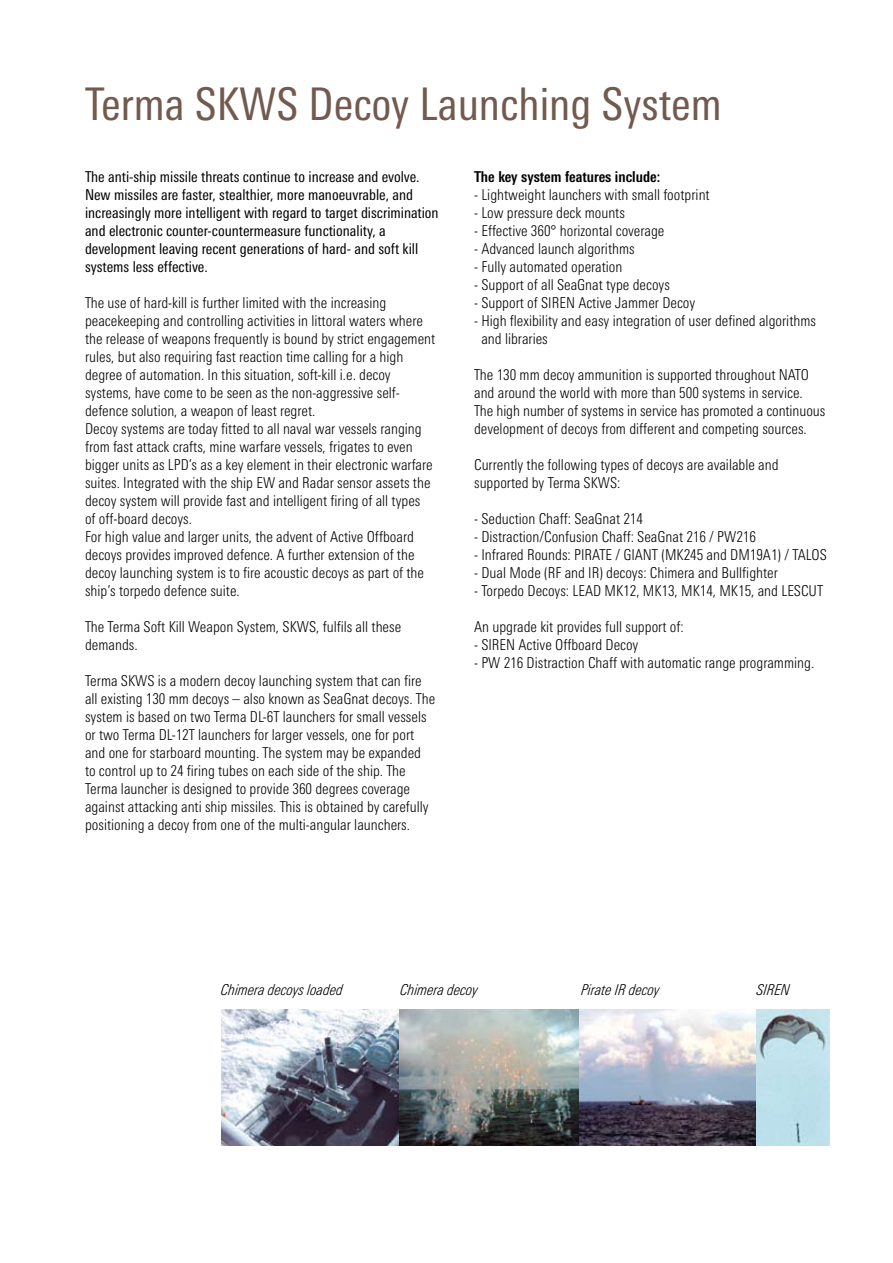
<style>
.page{position:relative;width:893px;height:1263px;background:#fff}
.page>*{position:absolute;margin:0;border:0;box-sizing:border-box;transform-origin:0 0}
.t1{font:condensed 45px "Linotype Univers";color:#725a4f}
.t2{font:300 condensed 15px/18px "Linotype Univers";color:#000}
.t3{font:condensed 15px/18px "Linotype Univers";color:#000}
.t4{font:italic 300 condensed 15px "Linotype Univers";color:#000}
.t5{font:700 condensed 15px "Linotype Univers";color:#000}
</style>
<div class="page">
<img style="left:221px;top:1009px;width:179px;height:137px">
<svg style="left:578px;top:1009px;width:179px;height:137px"></svg>
<img style="left:400px;top:1009px;width:178px;height:137px">
<svg style="left:757px;top:1009px;width:72px;height:137px;fill:#bde0eb"></svg>
<h1 class="t1" style="left:85px;top:78px;width:638px">Terma SKWS Decoy Launching System</h1>
<p class="t3" style="left:85px;top:167px;width:355px">The anti-ship missile threats continue to increase and evolve.<br>New missiles are faster, stealthier, more manoeuvrable, and increasingly more intelligent with regard to target discrimination and electronic counter-countermeasure functionality, a development leaving recent generations of hard- and soft kill systems less effective.</p>
<p class="t2" style="left:85px;top:294px;width:352px">The use of hard-kill is further limited with the increasing peacekeeping and controlling activities in littoral waters where the release of weapons frequently is bound by strict engagement rules, but also requiring fast reaction time calling for a high degree of automation. In this situation, soft-kill i.e. decoy systems, have come to be seen as the non-aggressive self&shy;defence solution, a weapon of least regret.<br>Decoy systems are today fitted to all naval war vessels ranging from fast attack crafts, mine warfare vessels, frigates to even bigger units as LPD’s as a key element in their electronic warfare suites. Integrated with the ship EW and Radar sensor assets the decoy system will provide fast and intelligent firing of all types<br>of off-board decoys.<br>For high value and larger units, the advent of Active Offboard decoys provides improved defence. A further extension of the decoy launching system is to fire acoustic decoys as part of the ship’s torpedo defence suite.</p>
<p class="t2" style="left:85px;top:618px;width:318px">The Terma Soft Kill Weapon System, SKWS, fulfils all these demands.</p>
<p class="t2" style="left:85px;top:672px;width:352px">Terma SKWS is a modern decoy launching system that can fire all existing 130 mm decoys – also known as SeaGnat decoys. The system is based on two Terma DL-6T launchers for small vessels or two Terma DL-12T launchers for larger vessels, one for port and one for starboard mounting. The system may be expanded to control up to 24 firing tubes on each side of the ship. The Terma launcher is designed to provide 360 degrees coverage against attacking anti ship missiles. This is obtained by carefully positioning a decoy from one of the multi-angular launchers.</p>
<p class="t5" style="left:474px;top:168px;width:188px">The key system features include:</p>
<p class="t2" style="left:474px;top:185px;width:237px">- Lightweight launchers with small footprint</p>
<p class="t2" style="left:474px;top:203px;width:152px">- Low pressure deck mounts</p>
<p class="t2" style="left:474px;top:221px;width:192px">- Effective 360° horizontal coverage</p>
<p class="t2" style="left:474px;top:239px;width:162px">- Advanced launch algorithms</p>
<p class="t2" style="left:474px;top:257px;width:150px">- Fully automated operation</p>
<p class="t2" style="left:474px;top:275px;width:197px">- Support of all SeaGnat type decoys</p>
<p class="t2" style="left:474px;top:293px;width:223px">- Support of SIREN Active Jammer Decoy</p>
<p class="t2" style="left:481px;top:311px;width:336px;text-indent:-7px">- High flexibility and easy integration of user defined algorithms and libraries</p>
<p class="t2" style="left:474px;top:365px;width:353px">The 130 mm decoy ammunition is supported throughout NATO and around the world with more than 500 systems in service.<br>The high number of systems in service has promoted a continuous development of decoys from different and competing sources.</p>
<p class="t2" style="left:474px;top:455px;width:306px">Currently the following types of decoys are available and supported by Terma SKWS:</p>
<p class="t2" style="left:474px;top:509px;width:170px">- Seduction Chaff: SeaGnat 214</p>
<p class="t2" style="left:474px;top:527px;width:283px">- Distraction/Confusion Chaff: SeaGnat 216 / PW216</p>
<p class="t2" style="left:474px;top:545px;width:354px">- Infrared Rounds: PIRATE / GIANT (MK245 and DM19A1) / TALOS</p>
<p class="t2" style="left:474px;top:563px;width:305px">- Dual Mode (RF and IR) decoys: Chimera and Bullfighter</p>
<p class="t2" style="left:474px;top:581px;width:351px">- Torpedo Decoys: LEAD MK12, MK13, MK14, MK15, and LESCUT</p>
<p class="t2" style="left:474px;top:617px;width:211px">An upgrade kit provides full support of:</p>
<p class="t2" style="left:474px;top:635px;width:166px">- SIREN Active Offboard Decoy</p>
<p class="t2" style="left:474px;top:653px;width:342px">- PW 216 Distraction Chaff with automatic range programming.</p>
<p class="t4" style="left:221px;top:981px;width:123px">Chimera decoys loaded</p>
<p class="t4" style="left:400px;top:981px;width:79px">Chimera decoy</p>
<p class="t4" style="left:581px;top:981px;width:80px">Pirate IR decoy</p>
<p class="t4" style="left:757px;top:981px;width:35px">SIREN</p>
</div>
